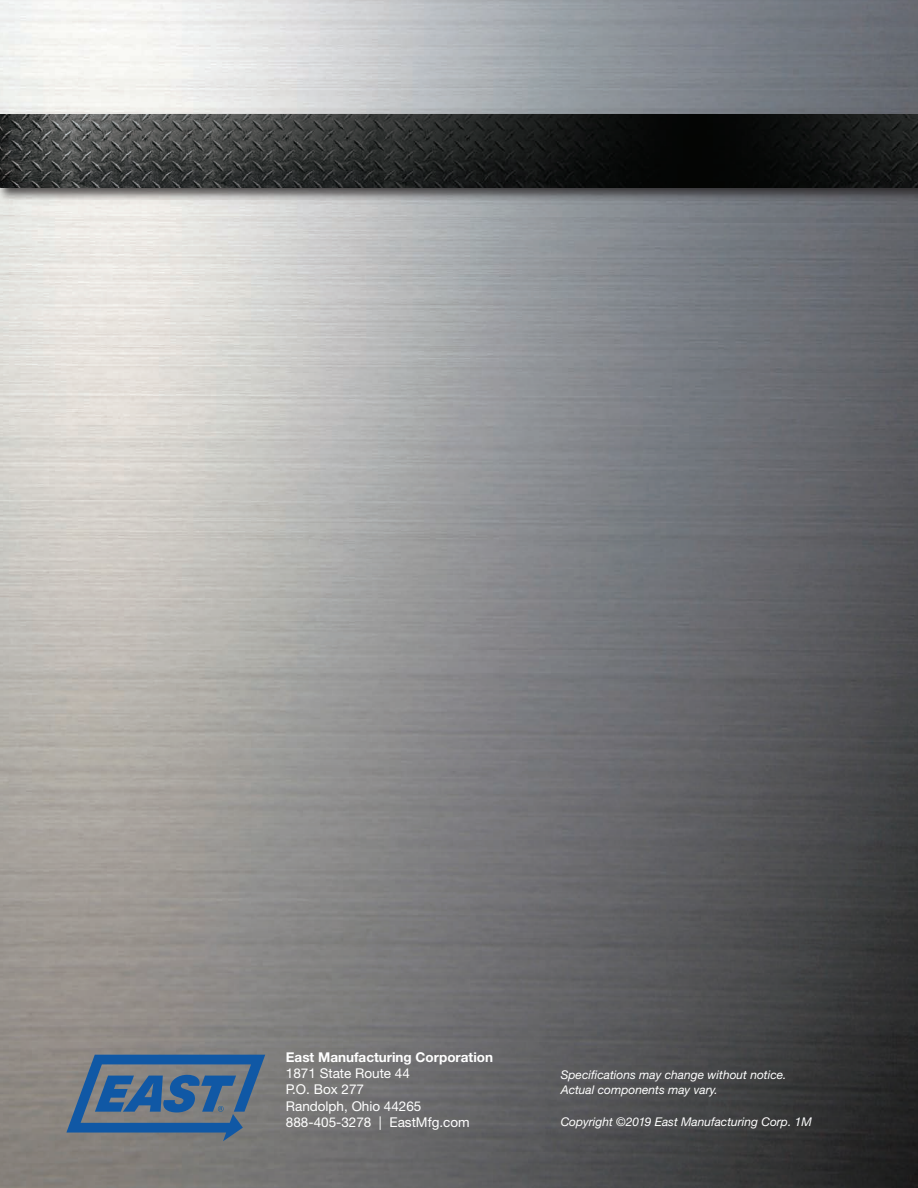
<style>
.page{position:relative;width:918px;height:1188px;background:#fff}
.page>*{position:absolute;margin:0;border:0;box-sizing:border-box;transform-origin:0 0}
.t1{font:13.5px "Helvetica Neue LT Std";color:#fff}
.t2{font:700 13.5px "Helvetica Neue LT Std";color:#fff}
.t3{font:italic 12px "Helvetica Neue LT Std";color:#fff}
</style>
<div class="page">
<img style="left:0;top:0;width:918px;height:1188px">
<div style="left:0;top:112px;width:918px;height:90px;background:#231f20;opacity:.75"></div>
<img style="left:0;top:114px;width:918px;height:74px">
<svg style="left:66px;top:1055px;width:199px;height:86px"></svg>
<p class="t2" style="left:286px;top:1049px;width:209px">East Manufacturing Corporation</p>
<p class="t1" style="left:286px;top:1065px;width:126px">1871 State Route 44</p>
<p class="t1" style="left:286px;top:1081px;width:80px">P.O. Box 277</p>
<p class="t1" style="left:286px;top:1098px;width:137px">Randolph, Ohio 44265</p>
<p class="t1" style="left:286px;top:1114px;width:185px">888-405-3278 | EastMfg.com</p>
<p class="t3" style="left:561px;top:1068px;width:227px">Specifications may change without notice.</p>
<p class="t3" style="left:561px;top:1082px;width:159px">Actual components may vary.</p>
<p class="t3" style="left:561px;top:1115px;width:253px">Copyright ©2019 East Manufacturing Corp. 1M</p>
</div>
